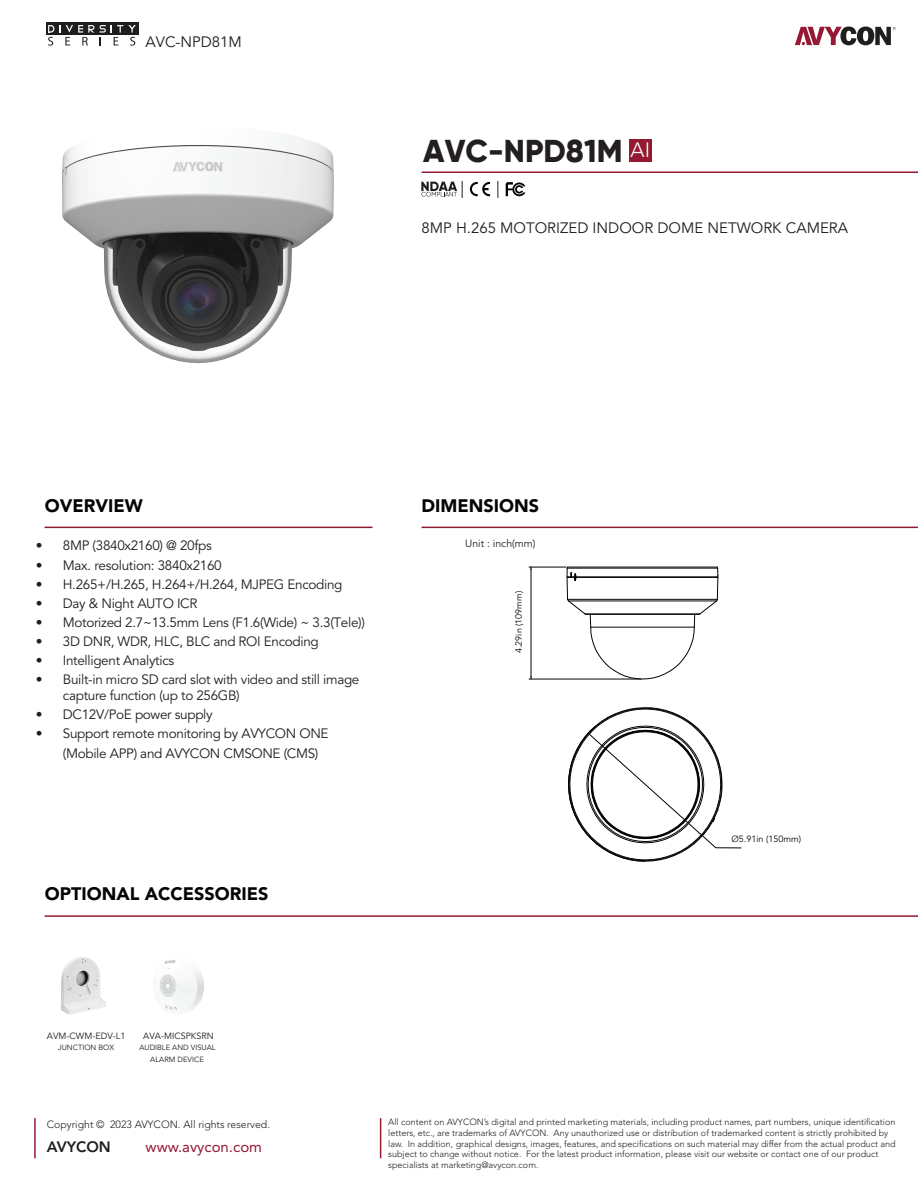
<style>
.page{position:relative;width:918px;height:1188px;background:#fff}
.page>*{position:absolute;margin:0;border:0;box-sizing:border-box;transform-origin:0 0}
.t1{font:800 31.5px "Gilroy";color:#231f20}
.t2{font:900 18px "Avenir LT Std";color:#040503}
.t3{font:15px "Avenir LT Std";color:#201d1e}
.t4{font:15px "Avenir LT Std";color:#951932}
.t5{font:800 15px "Avenir LT Std";color:#201d1e}
.t6{font:13.5px/16.4px "Avenir LT Std";letter-spacing:-.025em;color:#201d1e}
.t7{font:300 10.5px "Avenir LT Std";color:#201d1e}
.t8{font:10.5px "Avenir LT Std";color:#201d1d}
.t9{font:300 9px/10.8px "Avenir LT Std";color:#201d1e}
.t10{font:9px "Avenir LT Std";color:#040503}
.t11{font:9px "Avenir LT Std";color:#201d1d}
.t12{font:7.5px/11.7px "Avenir LT Std";color:#201d1d;text-align:center}
.s1{color:#201d1e}
</style>
<div class="page">
<hr style="left:422px;top:527px;width:496px;height:1px;background:#931a32">
<hr style="left:45px;top:527px;width:328px;height:1px;background:#931a32">
<hr style="left:45px;top:915px;width:873px;height:2px;background:#931a32">
<hr style="left:422px;top:172px;width:496px;height:1px;background:#931a32">
<svg style="left:795px;top:27px;width:101px;height:18px"></svg>
<hr style="left:34px;top:1118px;width:2px;height:40px;background:#951932">
<hr style="left:380px;top:1118px;width:1px;height:40px;background:#951932">
<div style="left:46px;top:23px;width:92px;height:12px;background:#201d1e"></div>
<svg style="left:48px;top:25px;width:88px;height:21px"></svg>
<img style="left:62px;top:135px;width:272px;height:228px">
<hr style="left:529px;top:567px;width:37px;height:1px;background:#040503">
<hr style="left:529px;top:679px;width:112px;height:1px;background:#040503">
<hr style="left:531px;top:567px;width:1px;height:112px;background:#040503">
<svg style="left:567px;top:567px;width:152px;height:112px"></svg>
<svg style="left:568px;top:708px;width:173px;height:153px"></svg>
<div style="left:629px;top:139px;width:22px;height:23px;background:#941a31"></div>
<svg style="left:497px;top:181px;width:1px;height:17px"></svg>
<svg style="left:506px;top:182px;width:19px;height:14px"></svg>
<svg style="left:470px;top:182px;width:20px;height:14px"></svg>
<svg style="left:421px;top:181px;width:42px;height:17px"></svg>
<img style="left:61px;top:957px;width:45px;height:58px">
<img style="left:159px;top:960px;width:45px;height:54px">
<h3 class="t3" style="left:146px;top:33px;width:98px">AVC-NPD81M</h3>
<h1 class="t1" style="left:423px;top:131px;width:228px">AVC-NPD81M <sup>AI</sup></h1>
<h3 class="t3" style="left:422px;top:219px;width:428px">8MP H.265 MOTORIZED INDOOR DOME NETWORK CAMERA</h3>
<h2 class="t2" style="left:45px;top:495px;width:99px">OVERVIEW</h2>
<h2 class="t2" style="left:422px;top:495px;width:119px">DIMENSIONS</h2>
<h3 class="t6" style="left:36px;top:538px;width:177px">• 8MP (3840x2160) @ 20fps</h3>
<p class="t8" style="left:465px;top:538px;width:72px">Unit : inch(mm)</p>
<h3 class="t6" style="left:36px;top:557px;width:187px">• Max. resolution: 3840x2160</h3>
<h3 class="t6" style="left:36px;top:576px;width:308px">• H.265+/H.265, H.264+/H.264, MJPEG Encoding</h3>
<h3 class="t6" style="left:36px;top:595px;width:163px">• Day &amp; Night AUTO ICR</h3>
<h3 class="t6" style="left:36px;top:614px;width:331px">• Motorized 2.7~13.5mm Lens (F1.6(Wide) ~ 3.3(Tele))</h3>
<h3 class="t6" style="left:36px;top:633px;width:284px">• 3D DNR, WDR, HLC, BLC and ROI Encoding</h3>
<h3 class="t6" style="left:36px;top:653px;width:140px">• Intelligent Analytics</h3>
<h3 class="t6" style="left:63px;top:672px;width:298px;text-indent:-27px">• Built-in micro SD card slot with video and still image capture function (up to 256GB)</h3>
<h3 class="t6" style="left:36px;top:707px;width:178px">• DC12V/PoE power supply</h3>
<h3 class="t6" style="left:63px;top:725px;width:267px;line-height:19px;text-indent:-27px">• Support remote monitoring by AVYCON ONE (Mobile APP) and AVYCON CMSONE (CMS)</h3>
<p class="t10" style="left:514px;top:653px;width:64px;rotate:-90deg">4.29in (109mm)</p>
<h2 class="t2" style="left:45px;top:883px;width:225px">OPTIONAL ACCESSORIES</h2>
<p class="t11" style="left:47px;top:1030px;width:80px">AVM-CWM-EDV-L1</p>
<p class="t12" style="left:58px;top:1042px;width:58px">JUNCTION BOX</p>
<p class="t11" style="left:143px;top:1030px;width:72px">AVA-MICSPKSRN</p>
<p class="t12" style="left:139px;top:1042px;width:78px">AUDIBLE AND VISUAL<br>ALARM DEVICE</p>
<p class="t10" style="left:731px;top:834px;width:71px"><span class="s1">Ø</span>5.91in (150mm)</p>
<p class="t7" style="left:47px;top:1118px;width:225px">Copyright © 2023 AVYCON. All rights reserved.</p>
<p class="t9" style="left:388px;top:1117px;width:509px">All content on AVYCON’s digital and printed marketing materials, including product names, part numbers, unique identification letters, etc., are trademarks of AVYCON. Any unauthorized use or distribution of trademarked content is strictly prohibited by law. In addition, graphical designs, images, features, and specifications on such material may differ from the actual product and subject to change without notice. For the latest product information, please visit our website or contact one of our product specialists at marketing@avycon.com.</p>
<h3 class="t5" style="left:47px;top:1138px;width:66px">AVYCON</h3>
<h3 class="t4" style="left:146px;top:1138px;width:118px">www.avycon.com</h3>
</div>
